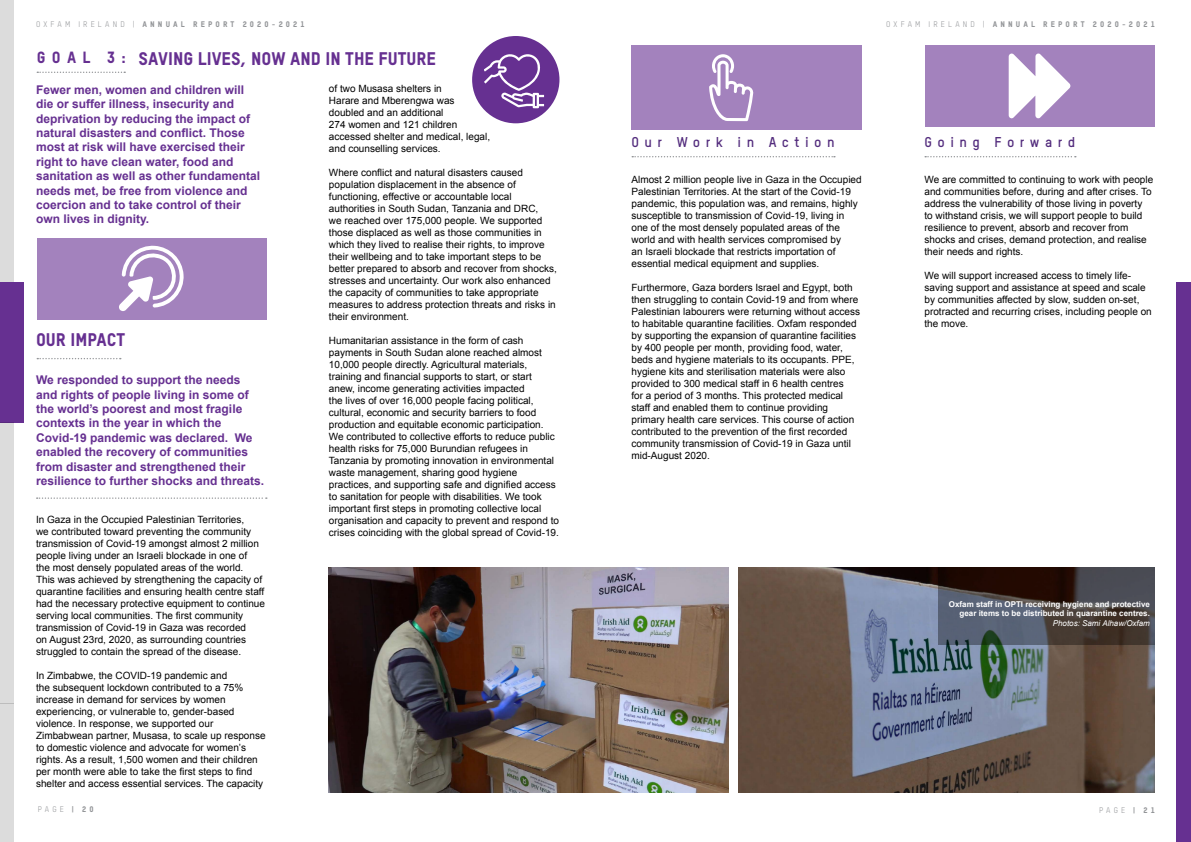
<style>
.page{position:relative;width:1191px;height:842px;background:#fff}
.page>*{position:absolute;margin:0;border:0;box-sizing:border-box;transform-origin:0 0}
.bullet_points{font:18px "Oxfam TSTARPRO Headline";color:#663091}
.t1{font:16px "Oxfam TSTARPRO Headline";color:#663091}
.bullet_points-2{font:700 14px "Oxfam TSTARPRO";letter-spacing:.39em;color:#532c7d}
.bullet_points-3{font:700 12px/14.4px "Arial";color:#663091}
.bullet_points-4{font:10px/12px "Arial";color:#000}
.t2{font:700 8px/9.6px "Arial";color:#fff;text-align:right}
.t3{font:8px "Oxfam TSTARPRO Headline";letter-spacing:.39em;color:#939598}
.t4{font:8px "Oxfam TSTARPRO";letter-spacing:.39em;color:#939598}
.s1{font-family:"Oxfam TSTARPRO"}
.s2{font-weight:400;font-style:italic}
.s3{font-family:"Oxfam TSTARPRO Headline"}
</style>
<div class="page">
<div style="left:925px;top:45px;width:230px;height:81px;background:#a382bd"></div>
<svg style="left:1008px;top:53px;width:62px;height:66px"></svg>
<svg style="left:37px;top:72px;width:88px;height:1px"></svg>
<div style="left:472px;top:36px;width:87px;height:87px;background:#663091;border-radius:50%"></div>
<svg style="left:484px;top:54px;width:60px;height:54px"></svg>
<svg style="left:37px;top:358px;width:84px;height:1px"></svg>
<svg style="left:925px;top:156px;width:150px;height:1px"></svg>
<div style="left:37px;top:238px;width:229px;height:81px;background:#a382bd"></div>
<svg style="left:119px;top:245px;width:65px;height:66px"></svg>
<div style="left:631px;top:45px;width:231px;height:85px;background:#a382bd"></div>
<svg style="left:709px;top:54px;width:44px;height:67px"></svg>
<div style="left:1176px;top:282px;width:15px;height:560px;background:#663091"></div>
<div style="left:0;top:0;width:14px;height:142px;background:#dcdcdc"></div>
<div style="left:0;top:142px;width:14px;height:140px;background:#dcdcdc"></div>
<div style="left:0;top:282px;width:24px;height:141px;background:#663091"></div>
<div style="left:0;top:423px;width:14px;height:140px;background:#dcdcdc"></div>
<div style="left:0;top:563px;width:14px;height:140px;background:#dcdcdc"></div>
<div style="left:0;top:703px;width:14px;height:139px;background:#dcdcdc"></div>
<svg style="left:632px;top:156px;width:203px;height:1px"></svg>
<img style="left:329px;top:567px;width:400px;height:225px">
<img style="left:739px;top:567px;width:416px;height:226px">
<svg style="left:938px;top:568px;width:217px;height:77px;background:#433e41"></svg>
<svg style="left:37px;top:497px;width:230px;height:2px"></svg>
<p class="t3" style="left:36px;top:20px;width:270px"><span class="s1">OXFAM IRELAND |</span> ANNUAL REPORT 2020-2021</p>
<p class="t3" style="left:886px;top:20px;width:270px"><span class="s1">OXFAM IRELAND |</span> ANNUAL REPORT 2020-2021</p>
<p class="t1" style="left:37px;top:48px;width:90px">GOAL 3:</p>
<p class="bullet_points" style="left:139px;top:48px;width:299px">SAVING LIVES, NOW AND IN THE FUTURE</p>
<p class="bullet_points-3" style="left:36px;top:83px;width:226px">Fewer men, women and children will die or suffer illness, insecurity and deprivation by reducing the impact of natural disasters and conflict. Those most at risk will have exercised their right to have clean water, food and sanitation as well as other fundamental needs met, be free from violence and coercion and to take control of their own lives in dignity.</p>
<p class="bullet_points-4" style="left:329px;top:83px;width:163px">of two Musasa shelters in<br>Harare and Mberengwa was doubled and an additional<br>274 women and 121 children accessed shelter and medical, legal, and counselling services.</p>
<p class="bullet_points-4" style="left:329px;top:167px;width:229px">Where conflict and natural disasters caused population displacement in the absence of functioning, effective or accountable local authorities in South Sudan, Tanzania and DRC,<br>we reached over 175,000 people. We supported those displaced as well as those communities in which they lived to realise their rights, to improve their wellbeing and to take important steps to be better prepared to absorb and recover from shocks, stresses and uncertainty. Our work also enhanced the capacity of communities to take appropriate measures to address protection threats and risks in their environment.</p>
<p class="bullet_points-4" style="left:329px;top:335px;width:231px">Humanitarian assistance in the form of cash payments in South Sudan alone reached almost 10,000 people directly. Agricultural materials, training and financial supports to start, or start anew, income generating activities impacted<br>the lives of over 16,000 people facing political, cultural, economic and security barriers to food production and equitable economic participation.<br>We contributed to collective efforts to reduce public health risks for 75,000 Burundian refugees in Tanzania by promoting innovation in environmental waste management, sharing good hygiene practices, and supporting safe and dignified access to sanitation for people with disabilities. We took important first steps in promoting collective local organisation and capacity to prevent and respond to crises coinciding with the global spread of Covid-19.</p>
<p class="bullet_points" style="left:36px;top:328px;width:91px">OUR IMPACT</p>
<p class="bullet_points-3" style="left:36px;top:373px;width:230px">We responded to support the needs and rights of people living in some of the world’s poorest and most fragile contexts in the year in which the Covid-19 pandemic was declared. We enabled the recovery of communities from disaster and strengthened their resilience to further shocks and threats.</p>
<p class="bullet_points-4" style="left:36px;top:514px;width:231px">In Gaza in the Occupied Palestinian Territories,<br>we contributed toward preventing the community transmission of Covid-19 amongst almost 2 million people living under an Israeli blockade in one of<br>the most densely populated areas of the world.<br>This was achieved by strengthening the capacity of quarantine facilities and ensuring health centre staff had the necessary protective equipment to continue serving local communities. The first community transmission of Covid-19 in Gaza was recorded<br>on August 23rd, 2020, as surrounding countries struggled to contain the spread of the disease.</p>
<p class="bullet_points-4" style="left:36px;top:670px;width:231px">In Zimbabwe, the COVID-19 pandemic and<br>the subsequent lockdown contributed to a 75% increase in demand for services by women experiencing, or vulnerable to, gender-based violence. In response, we supported our Zimbabwean partner, Musasa, to scale up response to domestic violence and advocate for women’s rights. As a result, 1,500 women and their children per month were able to take the first steps to find shelter and access essential services. The capacity</p>
<p class="bullet_points-2" style="left:631px;top:133px;width:205px">Our Work in Action</p>
<p class="bullet_points-4" style="left:631px;top:173px;width:232px">Almost 2 million people live in Gaza in the Occupied Palestinian Territories. At the start of the Covid-19 pandemic, this population was, and remains, highly susceptible to transmission of Covid-19, living in one of the most densely populated areas of the world and with health services compromised by<br>an Israeli blockade that restricts importation of essential medical equipment and supplies.</p>
<p class="bullet_points-4" style="left:631px;top:281px;width:230px">Furthermore, Gaza borders Israel and Egypt, both then struggling to contain Covid-19 and from where Palestinian labourers were returning without access to habitable quarantine facilities. Oxfam responded by supporting the expansion of quarantine facilities by 400 people per month, providing food, water, beds and hygiene materials to its occupants. PPE, hygiene kits and sterilisation materials were also provided to 300 medical staff in 6 health centres<br>for a period of 3 months. This protected medical staff and enabled them to continue providing primary health care services. This course of action contributed to the prevention of the first recorded community transmission of Covid-19 in Gaza until mid-August 2020.</p>
<p class="bullet_points-2" style="left:924px;top:133px;width:152px">Going Forward</p>
<p class="bullet_points-4" style="left:924px;top:173px;width:230px">We are committed to continuing to work with people and communities before, during and after crises. To address the vulnerability of those living in poverty<br>to withstand crisis, we will support people to build resilience to prevent, absorb and recover from shocks and crises, demand protection, and realise their needs and rights.</p>
<p class="bullet_points-4" style="left:924px;top:269px;width:229px">We will support increased access to timely life&shy;saving support and assistance at speed and scale by communities affected by slow, sudden on-set, protracted and recurring crises, including people on the move.</p>
<p class="t2" style="left:949px;top:599px;width:202px">Oxfam staff in OPTI receiving hygiene and protective gear items to be distributed in quarantine centres.<br><span class="s2">Photos: Sami Alhaw/Oxfam</span></p>
<p class="t4" style="left:38px;top:805px;width:57px">PAGE <span class="s3">| 20</span></p>
<p class="t4" style="left:1099px;top:805px;width:57px">PAGE <span class="s3">| 21</span></p>
</div>
